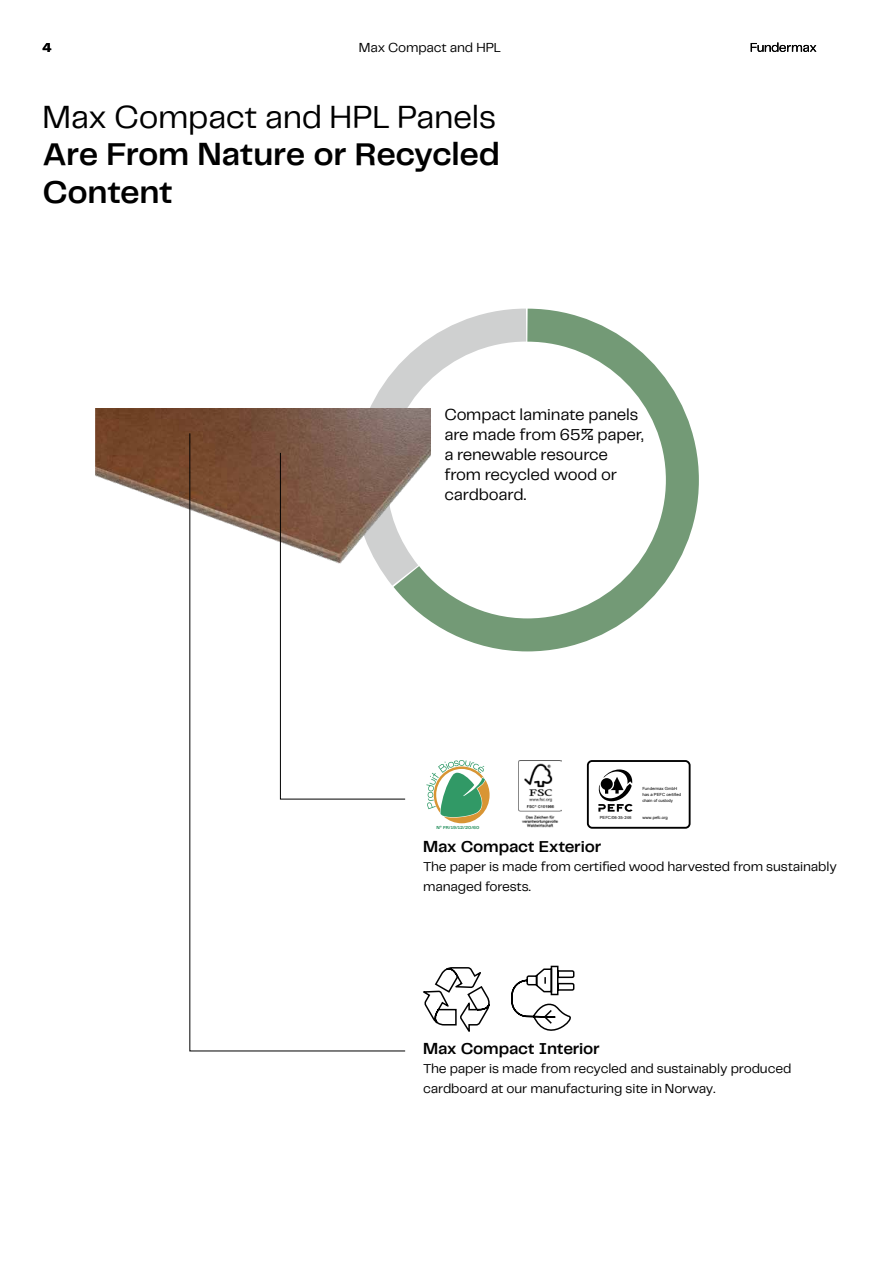
<style>
.page{position:relative;width:893px;height:1263px;background:#fff}
.page>*{position:absolute;margin:0;border:0;box-sizing:border-box;transform-origin:0 0}
.t1{font:600 33px/37.5px "Telegraf";letter-spacing:-.01em;color:#000}
.t2{font:33px "Telegraf";letter-spacing:-.01em;color:#000}
.t3{font:16.5px/19.8px "Telegraf";letter-spacing:-.01em;color:#000}
.t4{font:600 16.5px "Telegraf";letter-spacing:-.01em;color:#000}
.t5{font:13.5px/19.5px "Telegraf";letter-spacing:-.01em;color:#000}
.t6{font:700 13.5px "Telegraf";color:#000}
.t7{font:700 4.5px "Telegraf";color:#2f9464}
.t8{font:4.2px/5.8px "Arial Unicode MS";color:#000}
</style>
<div class="page">
<svg style="left:360px;top:308px;width:339px;height:344px"></svg>
<img style="left:96px;top:409px;width:334px;height:164px">
<svg style="left:751px;top:43px;width:65px;height:9px"></svg>
<svg style="left:189px;top:433px;width:217px;height:619px"></svg>
<svg style="left:423px;top:967px;width:67px;height:65px"></svg>
<svg style="left:511px;top:965px;width:64px;height:66px"></svg>
<svg style="left:426px;top:760px;width:64px;height:63px"></svg>
<div style="left:587px;top:760px;width:104px;height:69px;border:2px solid #000;border-radius:4px"></div>
<svg style="left:598px;top:769px;width:35px;height:43px"></svg>
<img style="left:518px;top:760px;width:43px;height:68px">
<p class="t6" style="left:43px;top:38px;width:11px">4</p>
<p class="t5" style="left:359px;top:37px;width:143px">Max Compact and HPL</p>
<h1 class="t2" style="left:43px;top:95px;width:455px">Max Compact and HPL Panels</h1>
<h1 class="t1" style="left:43px;top:135px;width:459px">Are From Nature or Recycled<br>Content</h1>
<p class="t3" style="left:444px;top:405px;width:201px">Compact laminate panels are made from 65% paper, a renewable resource from recycled wood or cardboard.</p>
<p class="t7" style="left:436px;top:824px;width:44px">N° FR/19/12/20/60</p>
<p class="t8" style="left:600px;top:815px;width:33px">PEFC/06-35-246</p>
<p class="t8" style="left:642px;top:786px;width:40px">Fundermax GmbH has a PEFC certified chain of custody</p>
<p class="t8" style="left:642px;top:815px;width:27px">www.pefc.org</p>
<p class="t4" style="left:423px;top:835px;width:180px">Max Compact Exterior</p>
<p class="t5" style="left:423px;top:856px;width:415px">The paper is made from certified wood harvested from sustainably managed forests.</p>
<p class="t4" style="left:423px;top:1037px;width:178px">Max Compact Interior</p>
<p class="t5" style="left:423px;top:1058px;width:370px">The paper is made from recycled and sustainably produced cardboard at our manufacturing site in Norway.</p>
</div>
